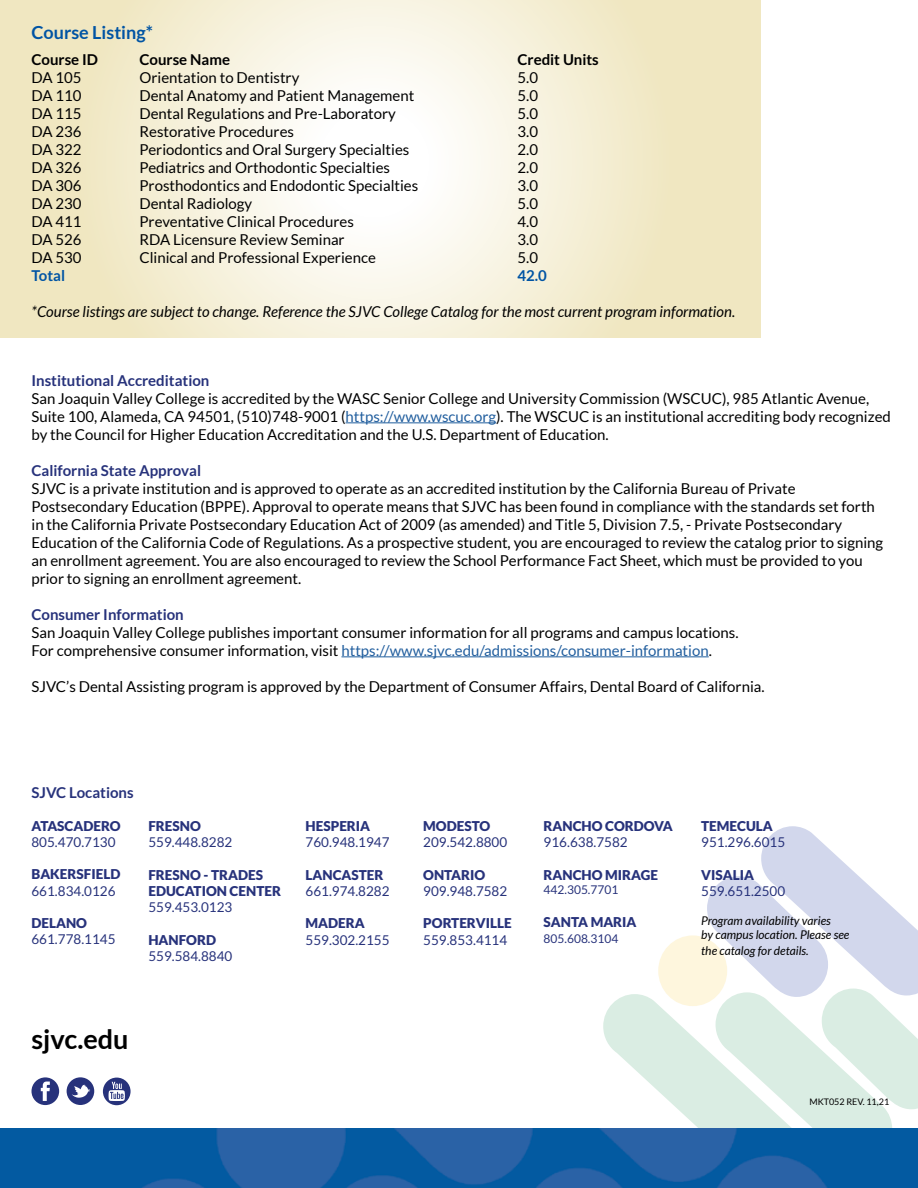
<style>
.page{position:relative;width:918px;height:1188px;background:#fff}
.page>*{position:absolute;margin:0;border:0;box-sizing:border-box;transform-origin:0 0}
.t1{font:700 27px "Lato";color:#000}
.t2{font:700 18px "Lato";color:#0054a4}
.t3{font:15px/18px "Lato";color:#000}
.t4{font:italic 15px "Lato";color:#000}
.t5{font:15px "Lato";color:#215e9e}
.t6{font:700 15px "Lato";color:#27327b}
.t7{font:700 15px "Lato";color:#000}
.t8{font:700 15px "Lato";color:#0054a4}
.t9{font:13.5px "Lato";color:#27327b}
.t10{font:900 13.5px "Lato";color:#27327b}
.t11{font:italic 12px/16.2px "Lato";color:#000}
.t12{font:12px "Lato";color:#27327b}
.t13{font:9px "Lato";color:#000}
.s1{color:#215e9e}
.s2{color:#000}
</style>
<div class="page">
<svg style="left:0;top:0;width:761px;height:338px"></svg>
<svg style="left:603px;top:994px;width:104px;height:134px;fill:#daede3"></svg>
<svg style="left:707px;top:826px;width:211px;height:302px"></svg>
<div style="left:658px;top:935px;width:69px;height:71px;background:#fef6dd;border-radius:50%"></div>
<svg style="left:67px;top:1077px;width:27px;height:28px"></svg>
<svg style="left:32px;top:1077px;width:27px;height:28px"></svg>
<svg style="left:103px;top:1078px;width:28px;height:27px"></svg>
<img style="left:0;top:1128px;width:918px;height:60px">
<hr style="left:346px;top:422px;width:150px;height:1px;background:#215e9e">
<hr style="left:341px;top:656px;width:368px;height:1px;background:#215e9e">
<p class="t2" style="left:32px;top:22px;width:123px">Course Listing*</p>
<p class="t7" style="left:32px;top:51px;width:68px">Course ID</p>
<p class="t7" style="left:139px;top:51px;width:92px">Course Name</p>
<p class="t7" style="left:517px;top:51px;width:83px">Credit Units</p>
<p class="t3" style="left:32px;top:68px;width:52px">DA 105</p>
<p class="t3" style="left:140px;top:68px;width:161px">Orientation to Dentistry</p>
<p class="t3" style="left:518px;top:68px;width:22px">5.0</p>
<p class="t3" style="left:32px;top:86px;width:52px">DA 110</p>
<p class="t3" style="left:140px;top:86px;width:276px">Dental Anatomy and Patient Management</p>
<p class="t3" style="left:518px;top:86px;width:22px">5.0</p>
<p class="t3" style="left:32px;top:104px;width:52px">DA 115</p>
<p class="t3" style="left:140px;top:104px;width:258px">Dental Regulations and Pre-Laboratory</p>
<p class="t3" style="left:518px;top:104px;width:22px">5.0</p>
<p class="t3" style="left:32px;top:122px;width:52px">DA 236</p>
<p class="t3" style="left:140px;top:122px;width:156px">Restorative Procedures</p>
<p class="t3" style="left:518px;top:122px;width:22px">3.0</p>
<p class="t3" style="left:32px;top:140px;width:52px">DA 322</p>
<p class="t3" style="left:140px;top:140px;width:271px">Periodontics and Oral Surgery Specialties</p>
<p class="t3" style="left:518px;top:140px;width:22px">2.0</p>
<p class="t3" style="left:32px;top:158px;width:52px">DA 326</p>
<p class="t3" style="left:140px;top:158px;width:252px">Pediatrics and Orthodontic Specialties</p>
<p class="t3" style="left:518px;top:158px;width:22px">2.0</p>
<p class="t3" style="left:32px;top:176px;width:52px">DA 306</p>
<p class="t3" style="left:140px;top:176px;width:280px">Prosthodontics and Endodontic Specialties</p>
<p class="t3" style="left:518px;top:176px;width:22px">3.0</p>
<p class="t3" style="left:32px;top:194px;width:52px">DA 230</p>
<p class="t3" style="left:140px;top:194px;width:114px">Dental Radiology</p>
<p class="t3" style="left:518px;top:194px;width:22px">5.0</p>
<p class="t3" style="left:32px;top:212px;width:52px">DA 411</p>
<p class="t3" style="left:140px;top:212px;width:216px">Preventative Clinical Procedures</p>
<p class="t3" style="left:517px;top:212px;width:22px">4.0</p>
<p class="t3" style="left:32px;top:230px;width:52px">DA 526</p>
<p class="t3" style="left:140px;top:230px;width:207px">RDA Licensure Review Seminar</p>
<p class="t3" style="left:518px;top:230px;width:22px">3.0</p>
<p class="t3" style="left:32px;top:248px;width:52px">DA 530</p>
<p class="t3" style="left:140px;top:248px;width:238px">Clinical and Professional Experience</p>
<p class="t3" style="left:518px;top:248px;width:22px">5.0</p>
<p class="t8" style="left:32px;top:267px;width:35px">Total</p>
<p class="t8" style="left:518px;top:267px;width:31px">42.0</p>
<p class="t4" style="left:32px;top:303px;width:705px">*Course listings are subject to change. Reference the SJVC College Catalog for the most current program information.</p>
<p class="t6" style="left:32px;top:372px;width:179px">Institutional Accreditation</p>
<p class="t3" style="left:32px;top:389px;width:861px">San Joaquin Valley College is accredited by the WASC Senior College and University Commission (WSCUC), 985 Atlantic Avenue,<br>Suite 100, Alameda, CA 94501, (510)748-9001 (<span class="s1">https://www.wscuc.org</span>). The WSCUC is an institutional accrediting body recognized by the Council for Higher Education Accreditation and the U.S. Department of Education.</p>
<p class="t6" style="left:32px;top:462px;width:171px">California State Approval</p>
<p class="t3" style="left:32px;top:479px;width:853px">SJVC is a private institution and is approved to operate as an accredited institution by the California Bureau of Private Postsecondary Education (BPPE). Approval to operate means that SJVC has been found in compliance with the standards set forth in the California Private Postsecondary Education Act of 2009 (as amended) and Title 5, Division 7.5, - Private Postsecondary Education of the California Code of Regulations. As a prospective student, you are encouraged to review the catalog prior to signing an enrollment agreement. You are also encouraged to review the School Performance Fact Sheet, which must be provided to you prior to signing an enrollment agreement.</p>
<p class="t6" style="left:32px;top:606px;width:154px">Consumer Information</p>
<p class="t3" style="left:32px;top:623px;width:709px">San Joaquin Valley College publishes important consumer information for all programs and campus locations.</p>
<p class="t5" style="left:32px;top:642px;width:682px"><span class="s2">For comprehensive consumer information, visit</span> https://www.sjvc.edu/admissions/consumer-information<span class="s2">.</span></p>
<p class="t3" style="left:32px;top:677px;width:735px">SJVC’s Dental Assisting program is approved by the Department of Consumer Affairs, Dental Board of California.</p>
<p class="t6" style="left:32px;top:784px;width:104px">SJVC Locations</p>
<p class="t10" style="left:32px;top:818px;width:91px">ATASCADERO</p>
<p class="t9" style="left:32px;top:835px;width:86px">805.470.7130</p>
<p class="t10" style="left:32px;top:867px;width:90px">BAKERSFIELD</p>
<p class="t9" style="left:32px;top:883px;width:86px">661.834.0126</p>
<p class="t10" style="left:32px;top:915px;width:57px">DELANO</p>
<p class="t9" style="left:32px;top:932px;width:86px">661.778.1145</p>
<p class="t10" style="left:148px;top:818px;width:54px">FRESNO</p>
<p class="t9" style="left:148px;top:835px;width:86px">559.448.8282</p>
<p class="t10" style="left:148px;top:867px;width:116px">FRESNO - TRADES</p>
<p class="t10" style="left:148px;top:883px;width:134px">EDUCATION CENTER</p>
<p class="t9" style="left:148px;top:900px;width:86px">559.453.0123</p>
<p class="t10" style="left:148px;top:932px;width:69px">HANFORD</p>
<p class="t9" style="left:148px;top:948px;width:86px">559.584.8840</p>
<p class="t10" style="left:306px;top:818px;width:66px">HESPERIA</p>
<p class="t9" style="left:306px;top:835px;width:86px">760.948.1947</p>
<p class="t10" style="left:306px;top:867px;width:79px">LANCASTER</p>
<p class="t9" style="left:306px;top:884px;width:86px">661.974.8282</p>
<p class="t10" style="left:306px;top:915px;width:61px">MADERA</p>
<p class="t9" style="left:306px;top:932px;width:86px">559.302.2155</p>
<p class="t1" style="left:32px;top:1024px;width:99px">sjvc.edu</p>
<p class="t10" style="left:423px;top:818px;width:68px">MODESTO</p>
<p class="t9" style="left:423px;top:835px;width:86px">209.542.8800</p>
<p class="t10" style="left:423px;top:867px;width:64px">ONTARIO</p>
<p class="t9" style="left:423px;top:884px;width:86px">909.948.7582</p>
<p class="t10" style="left:423px;top:915px;width:90px">PORTERVILLE</p>
<p class="t9" style="left:423px;top:932px;width:86px">559.853.4114</p>
<p class="t10" style="left:544px;top:818px;width:131px">RANCHO CORDOVA</p>
<p class="t9" style="left:544px;top:835px;width:86px">916.638.7582</p>
<p class="t10" style="left:544px;top:867px;width:116px">RANCHO MIRAGE</p>
<p class="t12" style="left:544px;top:883px;width:76px">442.305.7701</p>
<p class="t10" style="left:544px;top:914px;width:94px">SANTA MARIA</p>
<p class="t12" style="left:544px;top:932px;width:76px">805.608.3104</p>
<p class="t10" style="left:701px;top:818px;width:73px">TEMECULA</p>
<p class="t9" style="left:701px;top:835px;width:86px">951.296.6015</p>
<p class="t10" style="left:701px;top:867px;width:54px">VISALIA</p>
<p class="t9" style="left:701px;top:884px;width:86px">559.651.2500</p>
<p class="t11" style="left:701px;top:913px;width:131px">Program availability varies</p>
<p class="t11" style="left:701px;top:927px;width:150px">by campus location. Please see the catalog for details.</p>
<p class="t13" style="left:809px;top:1096px;width:81px">MKT052 REV. 11,21</p>
</div>
